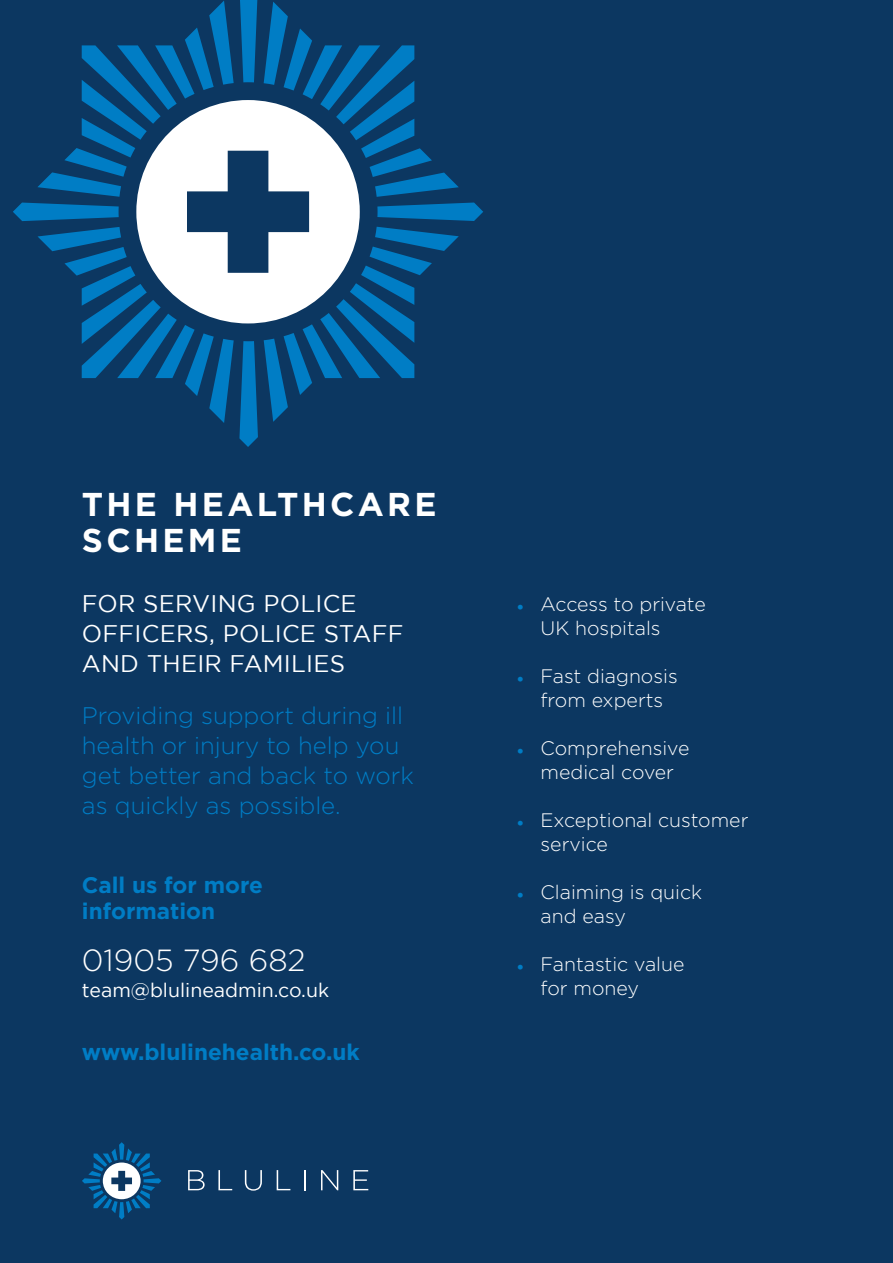
<style>
.page{position:relative;width:893px;height:1263px;background:#fff}
.page>*{position:absolute;margin:0;border:0;box-sizing:border-box;transform-origin:0 0}
.t1{font:700 33px/36px "Gotham";letter-spacing:.1em;color:#fff}
.t2{font:300 30.6px "Gotham";color:#fff}
.t3{font:300 24px/30px "Gotham";color:#007dc5}
.t4{font:24px/30px "Gotham";letter-spacing:.01em;color:#fff}
.t5{font:700 22.5px/25.8px "Gotham";color:#007dc5}
.t6{font:300 19.5px/24px "Gotham";color:#fff}
.t7{font:19.5px "Gotham";color:#fff}
.s1{color:#007dc5}
</style>
<div class="page">
<div style="left:0;top:0;width:892px;height:1263px;background:#0c3761"></div>
<svg style="left:13px;top:0;width:470px;height:447px"></svg>
<svg style="left:136px;top:100px;width:224px;height:223px;fill:#fff"></svg>
<svg style="left:188px;top:1170px;width:17px;height:20px"></svg>
<svg style="left:218px;top:1170px;width:14px;height:20px"></svg>
<svg style="left:245px;top:1170px;width:17px;height:20px"></svg>
<svg style="left:277px;top:1170px;width:13px;height:20px"></svg>
<hr style="left:304px;top:1170px;width:2px;height:20px;background:#fff">
<svg style="left:321px;top:1170px;width:17px;height:20px"></svg>
<svg style="left:353px;top:1170px;width:15px;height:20px"></svg>
<svg style="left:82px;top:1142px;width:79px;height:77px"></svg>
<h1 class="t1" style="left:82px;top:486px;width:356px">THE HEALTHCARE<br>SCHEME</h1>
<p class="t4" style="left:82px;top:588px;width:323px">FOR SERVING POLICE<br>OFFICERS, POLICE STAFF<br>AND THEIR FAMILIES</p>
<p class="t3" style="left:82px;top:700px;width:333px">Providing support during ill health or injury to help you get better and back to work as quickly as possible.</p>
<p class="t5" style="left:82px;top:872px;width:182px">Call us for more information</p>
<h2 class="t2" style="left:82px;top:940px;width:225px">01905 796 682</h2>
<p class="t7" style="left:82px;top:979px;width:249px">team@blulineadmin.co.uk</p>
<p class="t5" style="left:82px;top:1039px;width:279px">www.blulinehealth.co.uk</p>
<p class="t6" style="left:541px;top:591px;width:167px;text-indent:-25px"><span class="s1">•</span> Access to private<br>UK hospitals</p>
<p class="t6" style="left:516px;top:664px;width:164px;text-align:center"><span class="s1">•</span> Fast diagnosis from experts</p>
<p class="t6" style="left:516px;top:736px;width:175px;text-align:center"><span class="s1">•</span> Comprehensive medical cover</p>
<p class="t6" style="left:541px;top:808px;width:209px;text-indent:-25px"><span class="s1">•</span> Exceptional customer service</p>
<p class="t6" style="left:541px;top:880px;width:163px;text-indent:-25px"><span class="s1">•</span> Claiming is quick and easy</p>
<p class="t6" style="left:541px;top:952px;width:145px;text-indent:-25px"><span class="s1">•</span> Fantastic value for money</p>
</div>
